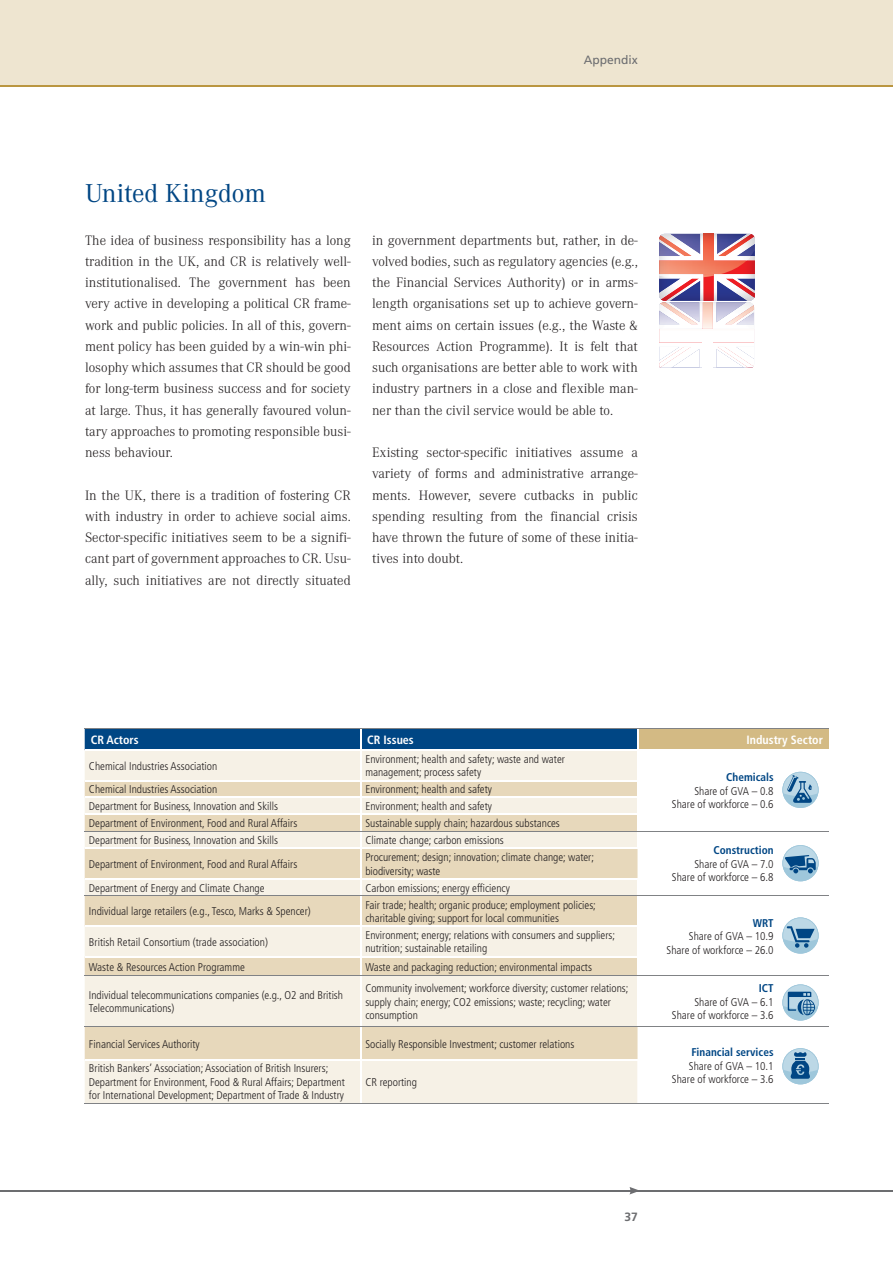
<style>
.page{position:relative;width:893px;height:1263px;background:#fff}
.page>*{position:absolute;margin:0;border:0;box-sizing:border-box;transform-origin:0 0}
.t1{font:27px "Corporate A";color:#004684}
.t2{font:300 14.25px/21.3px "Corporate A";color:#231f20;text-align:justify}
.t3{font:700 condensed 12px "Frutiger";color:#fff}
.t4{font:12px "Frutiger";color:#6c6d70}
.t5{font:700 12px "Frutiger";color:#6c6d70}
.t6{font:300 condensed 11.25px/13.5px "Frutiger";color:#231f20}
.t7{font:700 condensed 11.25px "Frutiger";color:#004684}
</style>
<div class="page">
<hr style="left:0;top:1190px;width:893px;height:1px;background:#6c6d70">
<svg style="left:629px;top:1187px;width:11px;height:7px"></svg>
<div style="left:0;top:0;width:893px;height:85px;background:#eee5d0"></div>
<hr style="left:0;top:85px;width:893px;height:2px;background:#ba9640">
<svg style="left:659px;top:234px;width:96px;height:133px"></svg>
<img style="left:659px;top:261px;width:87px;height:13px">
<div style="left:637px;top:729px;width:192px;height:21px;background:#d3ba84"></div>
<div style="left:85px;top:1061px;width:552px;height:42px;background:#f6f1e6"></div>
<svg style="left:85px;top:849px;width:552px;height:210px;background:#eee4cf"></svg>
<hr style="left:637px;top:749px;width:192px;height:2px;background:#fff">
<hr style="left:85px;top:878px;width:275px;height:1px;background:#fff">
<hr style="left:362px;top:878px;width:276px;height:1px;background:#fff">
<hr style="left:85px;top:926px;width:275px;height:1px;background:#fff">
<hr style="left:362px;top:926px;width:275px;height:1px;background:#fff">
<hr style="left:85px;top:956px;width:275px;height:1px;background:#fff">
<hr style="left:362px;top:956px;width:275px;height:1px;background:#fff">
<svg style="left:85px;top:729px;width:553px;height:118px;background:#c8cecc"></svg>
<hr style="left:360px;top:848px;width:2px;height:31px;background:#fff">
<svg style="left:360px;top:879px;width:2px;height:16px"></svg>
<hr style="left:360px;top:896px;width:2px;height:30px;background:#fff">
<hr style="left:360px;top:926px;width:2px;height:31px;background:#fff">
<svg style="left:360px;top:957px;width:2px;height:18px"></svg>
<hr style="left:360px;top:976px;width:2px;height:50px;background:#fff">
<hr style="left:360px;top:1027px;width:2px;height:33px;background:#fff">
<hr style="left:360px;top:1060px;width:2px;height:43px;background:#fff">
<hr style="left:85px;top:1103px;width:276px;height:1px;background:#808285">
<hr style="left:361px;top:1103px;width:276px;height:1px;background:#808285">
<hr style="left:637px;top:1103px;width:192px;height:1px;background:#808285">
<hr style="left:637px;top:975px;width:192px;height:1px;background:#808285">
<hr style="left:637px;top:1026px;width:192px;height:1px;background:#808285">
<hr style="left:85px;top:975px;width:276px;height:1px;background:#808285">
<hr style="left:361px;top:975px;width:276px;height:1px;background:#808285">
<hr style="left:85px;top:1026px;width:276px;height:1px;background:#808285">
<hr style="left:361px;top:1026px;width:276px;height:1px;background:#808285">
<hr style="left:637px;top:895px;width:192px;height:1px;background:#808285">
<hr style="left:85px;top:831px;width:276px;height:1px;background:#808285">
<hr style="left:361px;top:831px;width:276px;height:1px;background:#808285">
<hr style="left:85px;top:895px;width:276px;height:1px;background:#808285">
<hr style="left:361px;top:895px;width:276px;height:1px;background:#808285">
<hr style="left:637px;top:831px;width:192px;height:1px;background:#808285">
<hr style="left:85px;top:728px;width:276px;height:1px;background:#808285">
<hr style="left:361px;top:728px;width:276px;height:1px;background:#808285">
<hr style="left:637px;top:728px;width:192px;height:1px;background:#808285">
<svg style="left:782px;top:845px;width:37px;height:36px"></svg>
<svg style="left:782px;top:772px;width:37px;height:36px"></svg>
<svg style="left:782px;top:984px;width:37px;height:36px"></svg>
<svg style="left:782px;top:1048px;width:37px;height:36px"></svg>
<svg style="left:782px;top:917px;width:37px;height:37px"></svg>
<p class="t4" style="left:584px;top:53px;width:55px">Appendix</p>
<h1 class="t1" style="left:85px;top:178px;width:182px">United Kingdom</h1>
<p class="t2" style="left:85px;top:229px;width:267px">The idea of business responsibility has a long tradition in the UK, and CR is relatively well&shy;institutionalised. The government has been very active in developing a political CR frame&shy;work and public policies. In all of this, govern&shy;ment policy has been guided by a win-win phi&shy;losophy which assumes that CR should be good for long-term business success and for society at large. Thus, it has generally favoured volun&shy;tary approaches to promoting responsible busi&shy;ness behaviour.</p>
<p class="t2" style="left:85px;top:485px;width:267px">In the UK, there is a tradition of fostering CR with industry in order to achieve social aims.<br>Sector-specific initiatives seem to be a signifi&shy;cant part of government approaches to CR. Usu&shy;ally, such initiatives are not directly situated</p>
<p class="t2" style="left:372px;top:229px;width:267px">in government departments but, rather, in de&shy;volved bodies, such as regulatory agencies (e.g., the Financial Services Authority) or in arms&shy;length organisations set up to achieve govern&shy;ment aims on certain issues (e.g., the Waste &amp; Resources Action Programme). It is felt that such organisations are better able to work with industry partners in a close and flexible man&shy;ner than the civil service would be able to.</p>
<p class="t2" style="left:372px;top:442px;width:267px">Existing sector-specific initiatives assume a variety of forms and administrative arrange&shy;ments. However, severe cutbacks in public spending resulting from the financial crisis have thrown the future of some of these initia&shy;tives into doubt.</p>
<p class="t3" style="left:91px;top:733px;width:49px">CR Actors</p>
<p class="t3" style="left:367px;top:733px;width:48px">CR Issues</p>
<p class="t3" style="left:747px;top:733px;width:78px">Industry Sector</p>
<p class="t6" style="left:89px;top:759px;width:130px">Chemical Industries Association</p>
<p class="t6" style="left:365px;top:752px;width:201px">Environment; health and safety; waste and water management; process safety</p>
<p class="t7" style="left:726px;top:771px;width:49px">Chemicals</p>
<p class="t6" style="left:672px;top:784px;width:103px;text-align:right">Share of GVA – 0.8<br>Share of workforce – 0.6</p>
<p class="t6" style="left:89px;top:783px;width:130px">Chemical Industries Association</p>
<p class="t6" style="left:365px;top:783px;width:128px">Environment; health and safety</p>
<p class="t6" style="left:89px;top:800px;width:190px">Department for Business, Innovation and Skills</p>
<p class="t6" style="left:365px;top:800px;width:128px">Environment; health and safety</p>
<p class="t6" style="left:89px;top:817px;width:210px">Department of Environment, Food and Rural Affairs</p>
<p class="t6" style="left:365px;top:817px;width:196px">Sustainable supply chain; hazardous substances</p>
<p class="t6" style="left:89px;top:834px;width:190px">Department for Business, Innovation and Skills</p>
<p class="t6" style="left:365px;top:834px;width:140px">Climate change; carbon emissions</p>
<p class="t7" style="left:713px;top:844px;width:62px">Construction</p>
<p class="t6" style="left:672px;top:857px;width:103px;text-align:right">Share of GVA – 7.0<br>Share of workforce – 6.8</p>
<p class="t6" style="left:89px;top:857px;width:210px">Department of Environment, Food and Rural Affairs</p>
<p class="t6" style="left:365px;top:850px;width:230px">Procurement; design; innovation; climate change; water; biodiversity; waste</p>
<p class="t6" style="left:89px;top:881px;width:177px">Department of Energy and Climate Change</p>
<p class="t6" style="left:365px;top:881px;width:146px">Carbon emissions; energy efficiency</p>
<p class="t6" style="left:89px;top:905px;width:223px">Individual large retailers (e.g., Tesco, Marks &amp; Spencer)</p>
<p class="t6" style="left:365px;top:898px;width:232px">Fair trade; health; organic produce; employment policies; charitable giving; support for local communities</p>
<p class="t7" style="left:753px;top:916px;width:22px">WRT</p>
<p class="t6" style="left:666px;top:929px;width:109px;text-align:right">Share of GVA – 10.9<br>Share of workforce – 26.0</p>
<p class="t6" style="left:89px;top:935px;width:181px">British Retail Consortium (trade association)</p>
<p class="t6" style="left:365px;top:928px;width:251px">Environment; energy; relations with consumers and suppliers; nutrition; sustainable retailing</p>
<p class="t6" style="left:89px;top:960px;width:157px">Waste &amp; Resources Action Programme</p>
<p class="t6" style="left:365px;top:960px;width:228px">Waste and packaging reduction; environmental impacts</p>
<p class="t6" style="left:89px;top:988px;width:256px">Individual telecommunications companies (e.g., O2 and British<br>Telecommunications)</p>
<p class="t6" style="left:365px;top:982px;width:265px">Community involvement; workforce diversity; customer relations; supply chain; energy; CO2 emissions; waste; recycling; water consumption</p>
<p class="t7" style="left:759px;top:981px;width:16px">ICT</p>
<p class="t6" style="left:672px;top:995px;width:103px;text-align:right">Share of GVA – 6.1<br>Share of workforce – 3.6</p>
<p class="t6" style="left:89px;top:1037px;width:112px">Financial Services Authority</p>
<p class="t6" style="left:365px;top:1037px;width:211px">Socially Responsible Investment; customer relations</p>
<p class="t6" style="left:89px;top:1062px;width:257px">British Bankers’ Association; Association of British Insurers;<br>Department for Environment, Food &amp; Rural Affairs; Department for International Development; Department of Trade &amp; Industry</p>
<p class="t6" style="left:365px;top:1075px;width:53px">CR reporting</p>
<p class="t7" style="left:691px;top:1045px;width:84px">Financial services</p>
<p class="t6" style="left:672px;top:1059px;width:103px;text-align:right">Share of GVA – 10.1<br>Share of workforce – 3.6</p>
<p class="t5" style="left:624px;top:1210px;width:15px">37</p>
</div>
